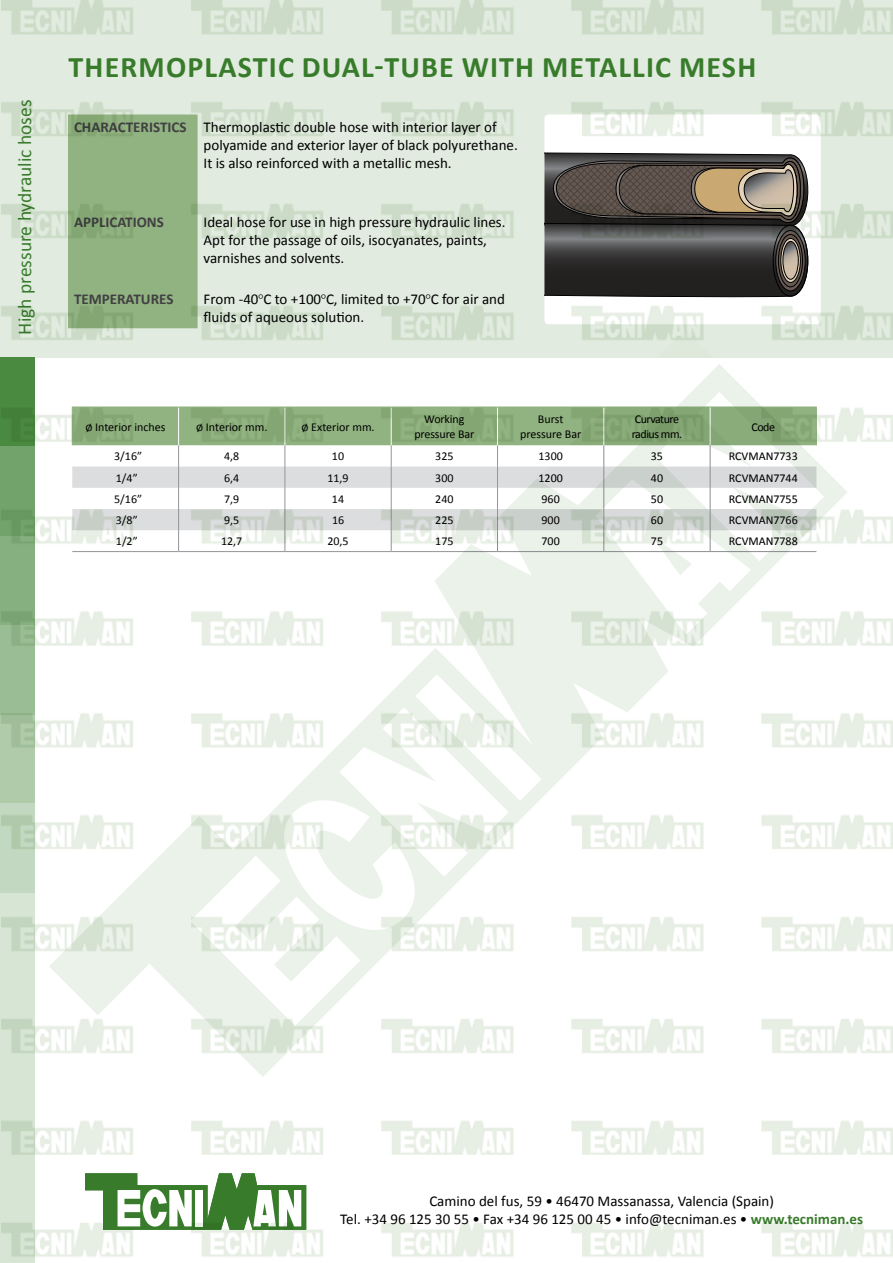
<style>
.page{position:relative;width:893px;height:1263px;background:#fff}
.page>*{position:absolute;margin:0;border:0;box-sizing:border-box;transform-origin:0 0}
.t1{font:700 30px "Calibri";letter-spacing:.04em;color:#387c2b}
.t2{font:19.5px "Calibri";color:#387c2b}
.t3{font:15px/18px "Calibri";color:#000}
.t4{font:700 15px "Calibri";color:#414042}
.t5{font:12px/14.4px "Calibri";color:#000;text-align:center}
.t6{font:12px/14.4px "Calibri";letter-spacing:-.04em;color:#000}
.s1{font-weight:700;color:#414042}
.s2{font-weight:700;color:#387c2b}
</style>
<div class="page">
<img style="left:0;top:0;width:893px;height:1263px">
<svg style="left:72px;top:392px;width:752px;height:243px"></svg>
<h2 class="t2" style="left:12px;top:334px;width:236px;rotate:-90deg">High pressure hydraulic hoses</h2>
<h1 class="t1" style="left:69px;top:48px;width:685px">TH ERMOPLASTIC DUAL-TUBE WITH METALLIC MESH</h1>
<p class="t3" style="left:204px;top:118px;width:316px;text-indent:-130px"><span class="s1">CHARACTERISTICS</span> Thermoplastic double hose with interior layer of polyamide and exterior layer of black polyurethane.<br>It is also reinforced with a metallic mesh.</p>
<p class="t4" style="left:74px;top:212px;width:91px">APPLICATIONS</p>
<p class="t3" style="left:204px;top:213px;width:303px">Ideal hose for use in high pressure hydraulic lines.<br>Apt for the passage of oils, isocyanates, paints, varnishes and solvents.</p>
<p class="t4" style="left:74px;top:290px;width:101px">TEMPERATURES</p>
<p class="t3" style="left:204px;top:290px;width:303px">From -40<sup>○</sup>C to +100<sup>○</sup>C, limited to +70<sup>○</sup>C for air and fluids of aqueous solution.</p>
<p class="t5" style="left:95px;top:419px;width:72px">Interior inches</p>
<p class="t5" style="left:206px;top:419px;width:63px">Interior mm.</p>
<p class="t5" style="left:311px;top:419px;width:65px">Exterior mm.</p>
<p class="t5" style="left:414px;top:412px;width:61px">Working pressure Bar</p>
<p class="t5" style="left:520px;top:412px;width:63px">Burst pressure Bar</p>
<p class="t6" style="left:632px;top:412px;width:52px">Curvature radius mm.</p>
<p class="t5" style="left:751px;top:419px;width:25px">Code</p>
<p class="t5" style="left:114px;top:449px;width:29px">3/16”</p>
<p class="t5" style="left:224px;top:449px;width:17px">4,8</p>
<p class="t5" style="left:332px;top:449px;width:14px">10</p>
<p class="t5" style="left:435px;top:449px;width:20px">325</p>
<p class="t5" style="left:538px;top:449px;width:26px">1300</p>
<p class="t5" style="left:651px;top:449px;width:14px">35</p>
<p class="t5" style="left:729px;top:449px;width:70px">RCVMAN7733</p>
<p class="t5" style="left:116px;top:470px;width:23px">1/4”</p>
<p class="t5" style="left:224px;top:470px;width:17px">6,4</p>
<p class="t5" style="left:327px;top:470px;width:23px">11,9</p>
<p class="t5" style="left:435px;top:470px;width:20px">300</p>
<p class="t5" style="left:538px;top:470px;width:26px">1200</p>
<p class="t5" style="left:651px;top:470px;width:14px">40</p>
<p class="t5" style="left:729px;top:470px;width:70px">RCVMAN7744</p>
<p class="t5" style="left:114px;top:492px;width:29px">5/16”</p>
<p class="t5" style="left:224px;top:492px;width:17px">7,9</p>
<p class="t5" style="left:332px;top:492px;width:14px">14</p>
<p class="t5" style="left:435px;top:492px;width:20px">240</p>
<p class="t5" style="left:542px;top:492px;width:20px">960</p>
<p class="t5" style="left:651px;top:492px;width:14px">50</p>
<p class="t5" style="left:729px;top:492px;width:70px">RCVMAN7755</p>
<p class="t5" style="left:116px;top:513px;width:23px">3/8”</p>
<p class="t5" style="left:224px;top:513px;width:17px">9,5</p>
<p class="t5" style="left:332px;top:513px;width:14px">16</p>
<p class="t5" style="left:435px;top:513px;width:20px">225</p>
<p class="t5" style="left:542px;top:513px;width:20px">900</p>
<p class="t5" style="left:651px;top:513px;width:14px">60</p>
<p class="t5" style="left:729px;top:513px;width:70px">RCVMAN7766</p>
<p class="t5" style="left:116px;top:534px;width:23px">1/2”</p>
<p class="t5" style="left:221px;top:534px;width:23px">12,7</p>
<p class="t5" style="left:327px;top:534px;width:23px">20,5</p>
<p class="t5" style="left:435px;top:534px;width:20px">175</p>
<p class="t5" style="left:542px;top:534px;width:20px">700</p>
<p class="t5" style="left:651px;top:534px;width:14px">75</p>
<p class="t5" style="left:729px;top:534px;width:70px">RCVMAN7788</p>
<p class="t3" style="left:340px;top:1192px;width:524px;text-align:center">Camino del fus, 59 • 46470 Massanassa, Valencia (Spain)<br>Tel. +34 96 125 30 55 • Fax +34 96 125 00 45 • info@tecniman.es • <span class="s2">WWW.TECNIMAN.ES</span></p>
</div>
